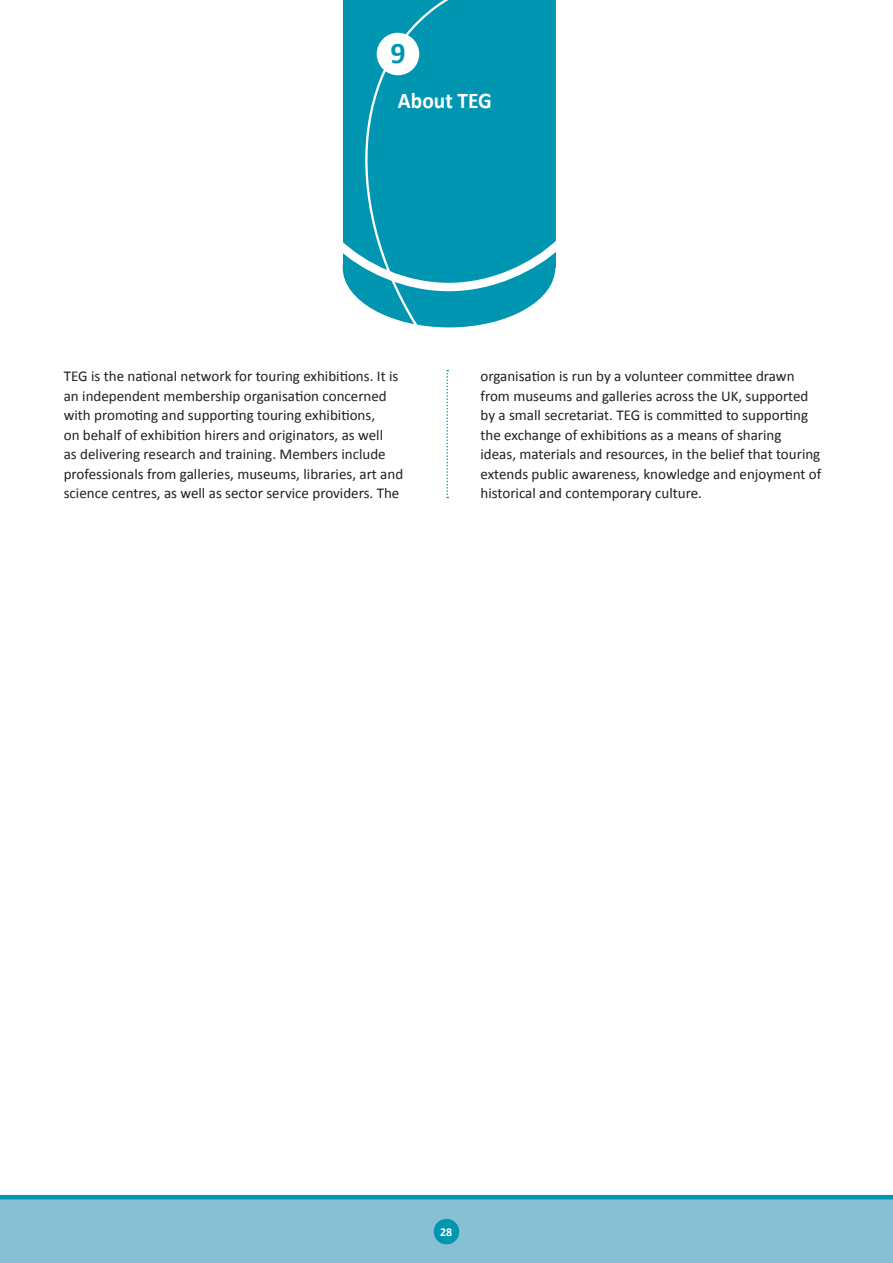
<style>
.page{position:relative;width:893px;height:1263px;background:#fff}
.page>*{position:absolute;margin:0;border:0;box-sizing:border-box;transform-origin:0 0}
.t1{font:700 30px "Calibri";color:#0096b2}
.t2{font:700 22.5px "Calibri";color:#fff;scale:.95 1}
.t3{font:15px/19.5px "Calibri";color:#231f20}
.t4{font:700 12px "Calibri";color:#fff}
</style>
<div class="page">
<div style="left:0;top:1199px;width:893px;height:64px;background:#87c0d2"></div>
<div style="left:434px;top:1219px;width:25px;height:25px;background:#0096b2;border-radius:50%"></div>
<div style="left:343px;top:208px;width:212px;height:119px;background:#0096b2;border-radius:50%"></div>
<div style="left:343px;top:0;width:212px;height:268px;background:#0096b2"></div>
<svg style="left:354px;top:0;width:145px;height:328px"></svg>
<div style="left:377px;top:33px;width:42px;height:42px;background:#fff;border-radius:50%"></div>
<svg style="left:342px;top:106px;width:214px;height:189px"></svg>
<hr style="left:0;top:1195px;width:893px;height:4px;background:#0096b2">
<svg style="left:446px;top:370px;width:2px;height:128px"></svg>
<h1 class="t1" style="left:390px;top:34px;width:17px">9</h1>
<h2 class="t2" style="left:398px;top:86px;width:100px">About TEG</h2>
<p class="t3" style="left:64px;top:366px;width:341px">TEG is the national network for touring exhibitions. It is an independent membership organisation concerned with promoting and supporting touring exhibitions,<br>on behalf of exhibition hirers and originators, as well<br>as delivering research and training. Members include professionals from galleries, museums, libraries, art and science centres, as well as sector service providers. The</p>
<p class="t3" style="left:480px;top:366px;width:342px">organisation is run by a volunteer committee drawn from museums and galleries across the UK, supported by a small secretariat. TEG is committed to supporting the exchange of exhibitions as a means of sharing<br>ideas, materials and resources, in the belief that touring extends public awareness, knowledge and enjoyment of historical and contemporary culture.</p>
<p class="t4" style="left:440px;top:1224px;width:14px">28</p>
</div>
